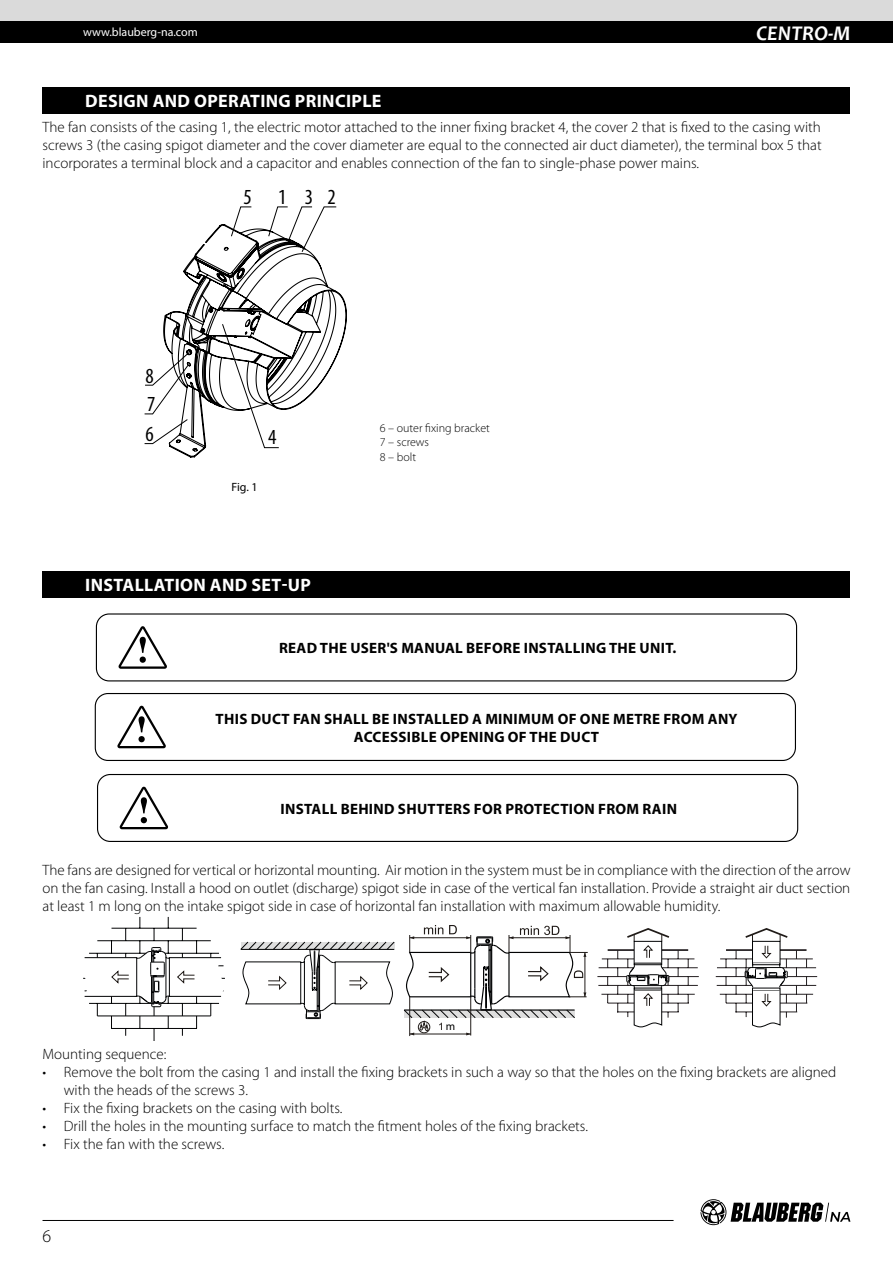
<style>
.page{position:relative;width:893px;height:1263px;background:#fff}
.page>*{position:absolute;margin:0;border:0;box-sizing:border-box;transform-origin:0 0}
.t1{font:condensed 21.6px "Myriad Pro";color:#000}
.t2{font:italic 700 21px "Candara";color:#fff}
.t3{font:700 18px "Myriad Pro";letter-spacing:.02em;color:#fff}
.t4{font:300 18px "Myriad Pro";color:#000}
.t5{font:300 15px/18px "Myriad Pro";color:#000;text-align:justify}
.t6{font:700 15px/18px "Myriad Pro";letter-spacing:.02em;color:#000;text-align:center}
.t7{font:300 12px/14.4px "Myriad Pro";color:#000}
.t8{font:12px "Myriad Pro";color:#fff}
.t9{font:12px "Myriad Pro";color:#000}
.t10{font:11.25px "Myriad Pro";color:#000}
</style>
<div class="page">
<div style="left:0;top:0;width:893px;height:21px;background:#dadada"></div>
<div style="left:0;top:21px;width:893px;height:22px;background:#000"></div>
<svg style="left:700px;top:1199px;width:150px;height:26px"></svg>
<hr style="left:43px;top:1220px;width:631px;height:1px;background:#000">
<div style="left:43px;top:87px;width:807px;height:27px;background:#000"></div>
<div style="left:43px;top:571px;width:807px;height:26px;background:#000"></div>
<svg style="left:144px;top:206px;width:203px;height:252px"></svg>
<hr style="left:83px;top:978px;width:142px;height:1px;background:#010203">
<svg style="left:83px;top:917px;width:141px;height:124px"></svg>
<div style="left:169px;top:957px;width:52px;height:40px;border:1px solid #010203"></div>
<svg style="left:240px;top:941px;width:155px;height:78px"></svg>
<hr style="left:409px;top:997px;width:1px;height:39px;background:#201b18">
<svg style="left:404px;top:925px;width:184px;height:110px"></svg>
<svg style="left:597px;top:929px;width:102px;height:98px"></svg>
<svg style="left:716px;top:929px;width:101px;height:98px"></svg>
<div style="left:96px;top:613px;width:701px;height:68px;border:1px solid #000;border-radius:13px"></div>
<svg style="left:118px;top:626px;width:49px;height:43px"></svg>
<div style="left:95px;top:693px;width:701px;height:68px;border:1px solid #000;border-radius:13px"></div>
<svg style="left:117px;top:706px;width:49px;height:42px"></svg>
<div style="left:97px;top:774px;width:701px;height:68px;border:1px solid #000;border-radius:13px"></div>
<svg style="left:120px;top:787px;width:48px;height:42px"></svg>
<p class="t8" style="left:83px;top:25px;width:116px">www.blauberg-na.com</p>
<h2 class="t2" style="left:756px;top:20px;width:24px">CENTR</h2>
<h2 class="t2" style="left:814px;top:20px;width:37px">O-M</h2>
<p class="t3" style="left:85px;top:89px;width:298px">DESIGN AND OPERATING PRINCIPLE</p>
<p class="t5" style="left:43px;top:118px;width:781px">The fan consists of the casing 1, the electric motor attached to the inner fixing bracket 4, the cover 2 that is fixed to the casing with screws 3 (the casing spigot diameter and the cover diameter are equal to the connected air duct diameter), the terminal box 5 that incorporates a terminal block and a capacitor and enables connection of the fan to single-phase power mains.</p>
<h1 class="t1" style="left:278px;top:184px;width:59px">132</h1>
<h1 class="t1" style="left:243px;top:184px;width:10px">5</h1>
<h1 class="t1" style="left:145px;top:362px;width:10px">8</h1>
<h1 class="t1" style="left:147px;top:391px;width:10px">7</h1>
<h1 class="t1" style="left:145px;top:420px;width:10px">6</h1>
<h1 class="t1" style="left:268px;top:424px;width:10px">4</h1>
<p class="t9" style="left:231px;top:479px;width:28px">Fig. 1</p>
<p class="t3" style="left:85px;top:573px;width:227px">INSTALLATION AND SET-UP</p>
<p class="t7" style="left:380px;top:421px;width:112px">6 – outer fixing bracket<br>7 – screws<br>8 – bolt</p>
<p class="t6" style="left:279px;top:638px;width:399px">READ THE USER'S MANUAL BEFORE INSTALLING THE UNIT.</p>
<p class="t6" style="left:216px;top:709px;width:523px">THIS DUCT FAN SHALL BE INSTALLED A MINIMUM OF ONE METRE FROM ANY<br>ACCESSIBLE OPENING OF THE DUCT</p>
<p class="t6" style="left:280px;top:799px;width:398px">INSTALL BEHIND SHUTTERS FOR PROTECTION FROM RAIN</p>
<p class="t5" style="left:43px;top:861px;width:810px">The fans are designed for vertical or horizontal mounting. Air motion in the system must be in compliance with the direction of the arrow on the fan casing. Install a hood on outlet (discharge) spigot side in case of the vertical fan installation. Provide a straight air duct section at least 1 m long on the intake spigot side in case of horizontal fan installation with maximum allowable humidity.</p>
<p class="t10" style="left:446px;top:1019px;width:11px">m</p>
<p class="t5" style="left:43px;top:1045px;width:125px">Mounting sequence:</p>
<p class="t5" style="left:64px;top:1063px;width:774px;text-indent:-21px">• Remove the bolt from the casing 1 and install the fixing brackets in such a way so that the holes on the fixing brackets are aligned with the heads of the screws 3.</p>
<p class="t5" style="left:43px;top:1099px;width:301px">• Fix the fixing brackets on the casing with bolts.</p>
<p class="t5" style="left:43px;top:1117px;width:547px">• Drill the holes in the mounting surface to match the fitment holes of the fixing brackets.</p>
<p class="t5" style="left:43px;top:1135px;width:183px">• Fix the fan with the screws.</p>
<p class="t4" style="left:43px;top:1226px;width:10px">6</p>
</div>
